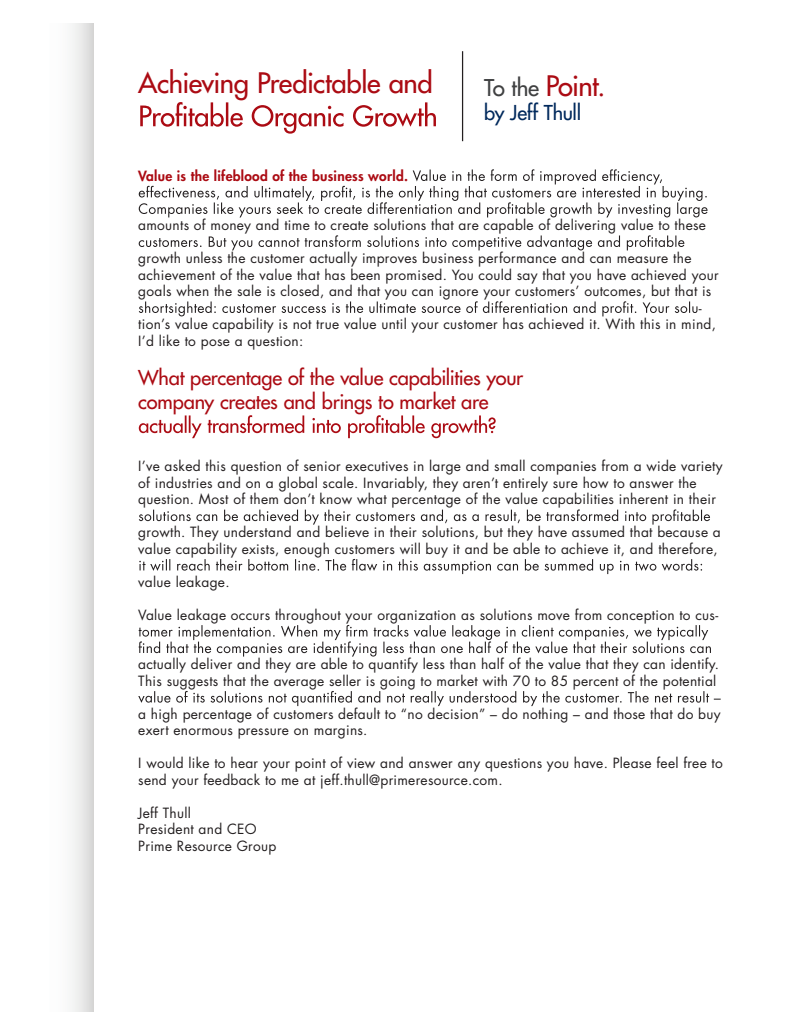
<style>
.page{position:relative;width:810px;height:1035px;background:#fff}
.page>*{position:absolute;margin:0;border:0;box-sizing:border-box;transform-origin:0 0}
.t1{font:500 27.5px "Futura Std";letter-spacing:-.02em;color:#ab0b13}
.t2{font:500 20px/24px "Futura Std";letter-spacing:-.01em;color:#ab0b13}
.t3{font:500 20px "Futura Std";letter-spacing:-.015em;color:#00295c}
.t4{font:13.75px/16.5px "Futura Std";letter-spacing:.02em;color:#231f20}
.t5{font:800 13.75px "Futura Std";letter-spacing:.02em;color:#ab0b13}
.s1{font-size:22.5px;color:#404142}
</style>
<div class="page">
<svg style="left:139px;top:169px;width:569px;height:48px"></svg>
<svg style="left:139px;top:235px;width:545px;height:15px"></svg>
<svg style="left:139px;top:301px;width:558px;height:15px"></svg>
<svg style="left:139px;top:415px;width:357px;height:23px"></svg>
<svg style="left:139px;top:509px;width:571px;height:16px"></svg>
<svg style="left:139px;top:559px;width:563px;height:15px"></svg>
<svg style="left:139px;top:625px;width:572px;height:32px"></svg>
<svg style="left:138px;top:691px;width:583px;height:15px"></svg>
<svg style="left:140px;top:102px;width:296px;height:32px"></svg>
<hr style="left:462px;top:51px;width:1px;height:90px;background:#231f20">
<div style="left:22px;top:23px;width:71px;height:989px;background:linear-gradient(to right,#fff,#e7e7e7)"></div>
<h1 class="t1" style="left:138px;top:66px;width:296px">Achieving Predictable and</h1>
<h1 class="t1" style="left:484px;top:69px;width:123px"><span class="s1">To the</span> Point.</h1>
<h2 class="t3" style="left:484px;top:100px;width:98px">by Jeff Thull</h2>
<p class="t5" style="left:138px;top:167px;width:271px">Value is the lifeblood of the business world.</p>
<p class="t4" style="left:138px;top:217px;width:569px">amounts of money and time to create solutions that are capable of delivering value to these</p>
<p class="t4" style="left:138px;top:250px;width:555px">growth unless the customer actually improves business performance and can measure the</p>
<p class="t4" style="left:138px;top:267px;width:582px">achievement of the value that has been promised. You could say that you have achieved your</p>
<p class="t4" style="left:138px;top:283px;width:575px">goals when the sale is closed, and that you can ignore your customers’ outcomes, but that is</p>
<p class="t4" style="left:699px;top:300px;width:4px">-</p>
<p class="t4" style="left:138px;top:316px;width:579px">tion’s value capability is not true value until your customer has achieved it. With this in mind,</p>
<p class="t4" style="left:138px;top:333px;width:167px">I’d like to pose a question:</p>
<h2 class="t2" style="left:138px;top:366px;width:387px">What percentage of the value capabilities your company creates and brings to market are</h2>
<p class="t4" style="left:138px;top:458px;width:586px">I’ve asked this question of senior executives in large and small companies from a wide variety of industries and on a global scale. Invariably, they aren’t entirely sure how to answer the question. Most of them don’t know what percentage of the value capabilities inherent in their</p>
<p class="t4" style="left:138px;top:524px;width:584px">growth. They understand and believe in their solutions, but they have assumed that because a value capability exists, enough customers will buy it and be able to achieve it, and therefore,</p>
<p class="t4" style="left:138px;top:574px;width:93px">value leakage.</p>
<p class="t4" style="left:138px;top:607px;width:582px">Value leakage occurs throughout your organization as solutions move from conception to cus-</p>
<p class="t4" style="left:138px;top:656px;width:582px">actually deliver and they are able to quantify less than half of the value that they can identify.<br>This suggests that the average seller is going to market with 70 to 85 percent of the potential</p>
<p class="t4" style="left:138px;top:706px;width:584px">a high percentage of customers default to “no decision” – do nothing – and those that do buy exert enormous pressure on margins.</p>
<p class="t4" style="left:138px;top:755px;width:586px">I would like to hear your point of view and answer any questions you have. Please feel free to send your feedback to me at jeff.thull@primeresource.com.</p>
<p class="t4" style="left:138px;top:805px;width:140px">Jeff Thull<br>President and CEO<br>Prime Resource Group</p>
</div>
